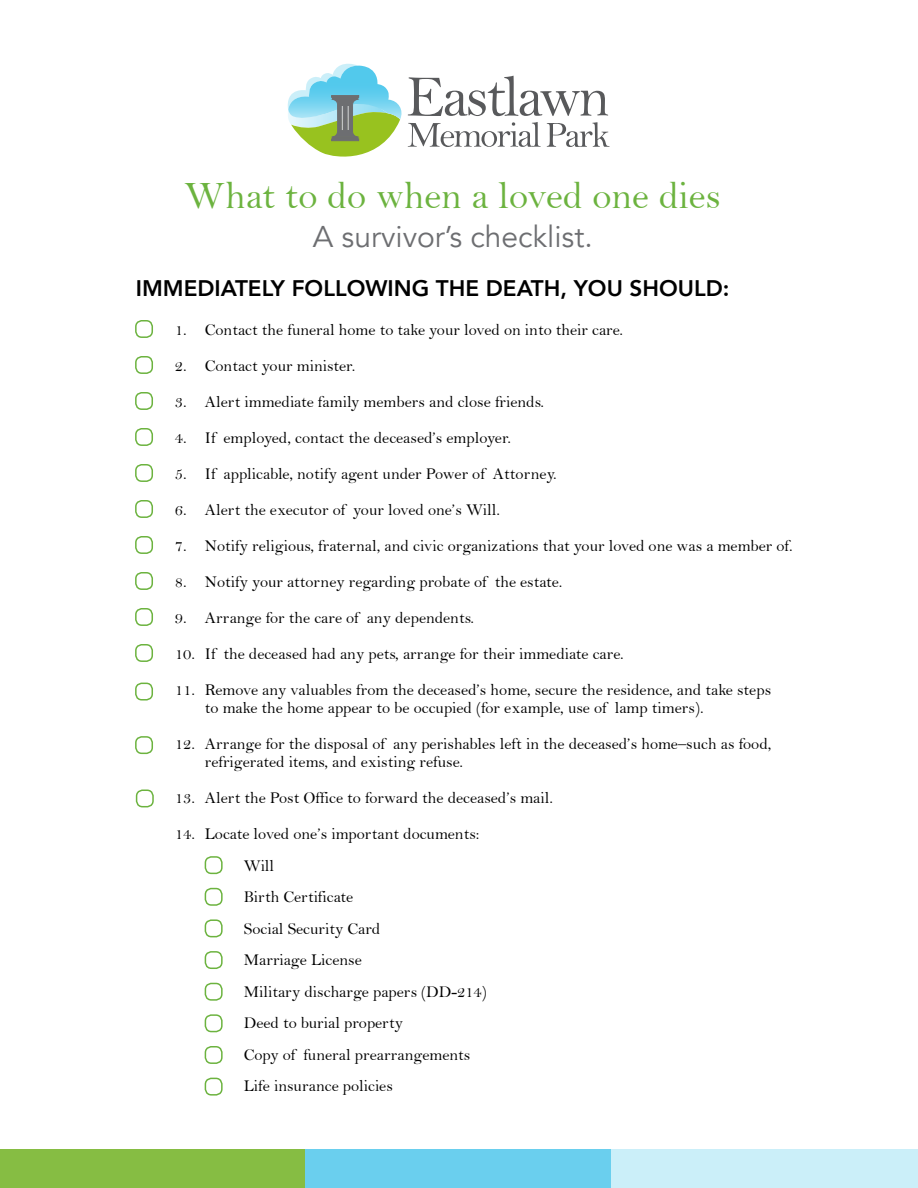
<style>
.page{position:relative;width:918px;height:1188px;background:#fff}
.page>*{position:absolute;margin:0;border:0;box-sizing:border-box;transform-origin:0 0}
.t1{font:39px "Bell";color:#6cb33f}
.t2{font:30px "Avenir";color:#6d6e71}
.t3{font:800 22.5px "Avenir";color:#000}
.t4{font:16.5px/31.5px "Bell";color:#000}
</style>
<div class="page">
<div style="left:135px;top:320px;width:18px;height:18px;border:2px solid #6cb33f;border-radius:6px"></div>
<div style="left:135px;top:356px;width:18px;height:18px;border:2px solid #6cb33f;border-radius:6px"></div>
<div style="left:135px;top:392px;width:18px;height:18px;border:2px solid #6cb33f;border-radius:6px"></div>
<div style="left:135px;top:428px;width:18px;height:18px;border:2px solid #6cb33f;border-radius:6px"></div>
<div style="left:135px;top:464px;width:18px;height:18px;border:2px solid #6cb33f;border-radius:6px"></div>
<div style="left:135px;top:500px;width:18px;height:18px;border:2px solid #6cb33f;border-radius:6px"></div>
<div style="left:135px;top:536px;width:18px;height:18px;border:2px solid #6cb33f;border-radius:6px"></div>
<div style="left:135px;top:572px;width:18px;height:18px;border:2px solid #6cb33f;border-radius:6px"></div>
<div style="left:135px;top:608px;width:18px;height:18px;border:2px solid #6cb33f;border-radius:6px"></div>
<div style="left:135px;top:644px;width:18px;height:18px;border:2px solid #6cb33f;border-radius:6px"></div>
<div style="left:135px;top:683px;width:18px;height:18px;border:2px solid #6cb33f;border-radius:6px"></div>
<div style="left:135px;top:736px;width:18px;height:18px;border:2px solid #6cb33f;border-radius:6px"></div>
<div style="left:136px;top:790px;width:18px;height:17px;border:2px solid #6cb33f;border-radius:6px"></div>
<div style="left:205px;top:856px;width:18px;height:18px;border:2px solid #6cb33f;border-radius:6px"></div>
<div style="left:205px;top:888px;width:18px;height:18px;border:2px solid #6cb33f;border-radius:6px"></div>
<div style="left:205px;top:919px;width:18px;height:18px;border:2px solid #6cb33f;border-radius:6px"></div>
<div style="left:205px;top:951px;width:18px;height:18px;border:2px solid #6cb33f;border-radius:6px"></div>
<div style="left:205px;top:983px;width:18px;height:18px;border:2px solid #6cb33f;border-radius:6px"></div>
<div style="left:205px;top:1014px;width:18px;height:18px;border:2px solid #6cb33f;border-radius:6px"></div>
<div style="left:205px;top:1046px;width:18px;height:18px;border:2px solid #6cb33f;border-radius:6px"></div>
<div style="left:205px;top:1078px;width:18px;height:18px;border:2px solid #6cb33f;border-radius:6px"></div>
<div style="left:0;top:1150px;width:306px;height:38px;background:#86bd43"></div>
<div style="left:306px;top:1150px;width:305px;height:38px;background:#6acfee"></div>
<div style="left:611px;top:1150px;width:307px;height:38px;background:#cbeff9"></div>
<svg style="left:288px;top:64px;width:322px;height:93px"></svg>
<h1 class="t1" style="left:184px;top:172px;width:538px">What to do when a loved one dies</h1>
<h2 class="t2" style="left:313px;top:219px;width:282px">A survivor’s checklist.</h2>
<h3 class="t3" style="left:136px;top:271px;width:595px">IMMEDIATELY FOLLOWING THE DEATH, YOU SHOULD:</h3>
<p class="t4" style="left:175px;top:314px;width:450px">1. Contact the funeral home to take your loved on into their care.</p>
<p class="t4" style="left:175px;top:350px;width:182px">2. Contact your minister.</p>
<p class="t4" style="left:175px;top:386px;width:371px">3. Alert immediate family members and close friends.</p>
<p class="t4" style="left:175px;top:422px;width:338px">4. If employed, contact the deceased’s employer.</p>
<p class="t4" style="left:175px;top:458px;width:383px">5. If applicable, notify agent under Power of Attorney.</p>
<p class="t4" style="left:175px;top:494px;width:327px">6. Alert the executor of your loved one’s Will.</p>
<p class="t4" style="left:175px;top:530px;width:619px">7. Notify religious, fraternal, and civic organizations that your loved one was a member of.</p>
<p class="t4" style="left:175px;top:566px;width:389px">8. Notify your attorney regarding probate of the estate.</p>
<p class="t4" style="left:175px;top:602px;width:301px">9. Arrange for the care of any dependents.</p>
<p class="t4" style="left:175px;top:638px;width:450px">10. If the deceased had any pets, arrange for their immediate care.</p>
<p class="t4" style="left:205px;top:681px;width:568px;line-height:18px;text-indent:-30px">11. Remove any valuables from the deceased’s home, secure the residence, and take steps to make the home appear to be occupied (for example, use of lamp timers).</p>
<p class="t4" style="left:205px;top:735px;width:568px;line-height:18px;text-indent:-30px">12. Arrange for the disposal of any perishables left in the deceased’s home–such as food, refrigerated items, and existing refuse.</p>
<p class="t4" style="left:175px;top:782px;width:380px">13. Alert the Post Office to forward the deceased’s mail.</p>
<p class="t4" style="left:244px;top:818px;width:244px;text-indent:-69px">14. Locate loved one’s important documents:<br>Will<br>Birth Certificate<br>Social Security Card<br>Marriage License<br>Military discharge papers (DD-214)<br>Deed to burial property<br>Copy of funeral prearrangements<br>Life insurance policies</p>
</div>
